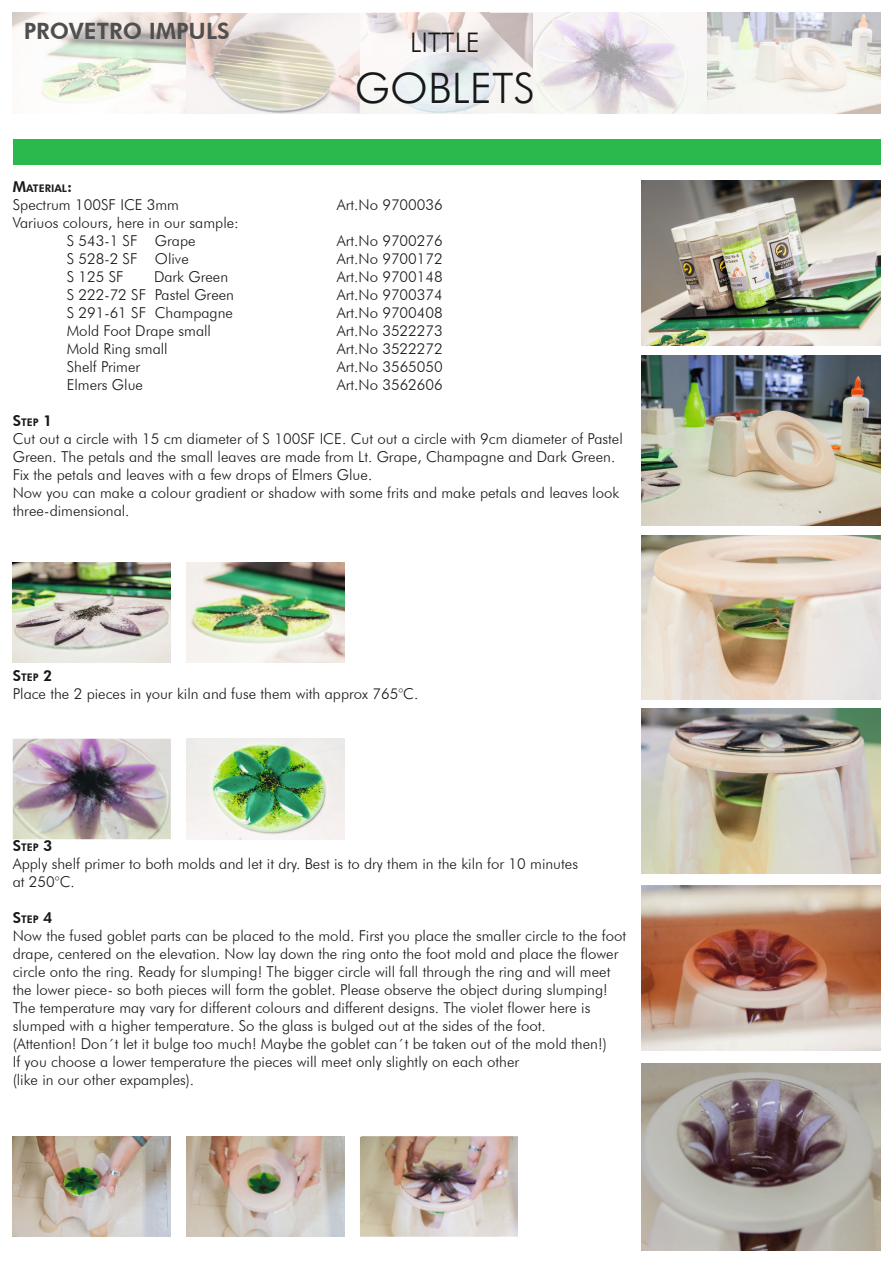
<style>
.page{position:relative;width:893px;height:1263px;background:#fff}
.page>*{position:absolute;margin:0;border:0;box-sizing:border-box;transform-origin:0 0}
.t1{font:300 42px "Futura BT";color:#171818}
.t2{font:300 27px "Futura BT";color:#171818}
.t3{font:800 22.5px "Futura BT";color:#504f4f}
.t4{font:300 15px/18px "Futura BT";color:#171818}
.t5{font:800 10.5px "Futura BT";color:#171818}
.s1{font-size:15px}
</style>
<div class="page">
<div style="left:13px;top:139px;width:867px;height:25px;background:#2bb94e"></div>
<img style="left:13px;top:13px;width:867px;height:101px">
<img style="left:642px;top:180px;width:238px;height:166px">
<img style="left:642px;top:355px;width:238px;height:170px">
<img style="left:642px;top:886px;width:238px;height:164px">
<img style="left:642px;top:535px;width:238px;height:165px">
<img style="left:642px;top:1063px;width:238px;height:187px">
<img style="left:642px;top:709px;width:238px;height:165px">
<img style="left:360px;top:1136px;width:158px;height:101px">
<img style="left:13px;top:1136px;width:158px;height:101px">
<img style="left:186px;top:1136px;width:158px;height:101px">
<img style="left:13px;top:562px;width:158px;height:101px">
<img style="left:186px;top:562px;width:158px;height:101px">
<img style="left:13px;top:739px;width:158px;height:100px">
<img style="left:186px;top:739px;width:158px;height:100px">
<h3 class="t3" style="left:24px;top:18px;width:207px">PROVETRO IMPULS</h3>
<h2 class="t2" style="left:410px;top:26px;width:71px">LITTLE</h2>
<h1 class="t1" style="left:355px;top:62px;width:182px">GOBLETS</h1>
<p class="t5" style="left:13px;top:182px;width:61px"><span class="s1">M</span>ATERIAL<span class="s1">:</span></p>
<p class="t4" style="left:13px;top:195px;width:168px">Spectrum 100SF ICE 3mm</p>
<p class="t4" style="left:337px;top:195px;width:108px">Art.No 9700036</p>
<p class="t4" style="left:67px;top:213px;width:174px;text-indent:-54px">Variuos colours, here in our sample:<br>S 543-1 SF Grape</p>
<p class="t4" style="left:337px;top:231px;width:108px">Art.No 9700276</p>
<p class="t4" style="left:67px;top:249px;width:124px">S 528-2 SF Olive</p>
<p class="t4" style="left:337px;top:249px;width:108px">Art.No 9700172</p>
<p class="t4" style="left:67px;top:267px;width:59px">S 125 SF</p>
<p class="t4" style="left:154px;top:267px;width:76px">Dark Green</p>
<p class="t4" style="left:337px;top:267px;width:108px">Art.No 9700148</p>
<p class="t4" style="left:67px;top:285px;width:169px">S 222-72 SF Pastel Green</p>
<p class="t4" style="left:337px;top:285px;width:108px">Art.No 9700374</p>
<p class="t4" style="left:67px;top:303px;width:168px">S 291-61 SF Champagne</p>
<p class="t4" style="left:337px;top:303px;width:108px">Art.No 9700408</p>
<p class="t4" style="left:67px;top:321px;width:146px">Mold Foot Drape small</p>
<p class="t4" style="left:337px;top:321px;width:108px">Art.No 3522273</p>
<p class="t4" style="left:67px;top:339px;width:102px">Mold Ring small</p>
<p class="t4" style="left:337px;top:339px;width:108px">Art.No 3522272</p>
<p class="t4" style="left:67px;top:357px;width:75px">Shelf Primer</p>
<p class="t4" style="left:337px;top:357px;width:108px">Art.No 3565050</p>
<p class="t4" style="left:67px;top:375px;width:78px">Elmers Glue</p>
<p class="t4" style="left:337px;top:375px;width:108px">Art.No 3562606</p>
<p class="t5" style="left:13px;top:416px;width:41px"><span class="s1">S</span>TEP <span class="s1">1</span></p>
<p class="t4" style="left:13px;top:429px;width:612px">Cut out a circle with 15 cm diameter of S 100SF ICE. Cut out a circle with 9cm diameter of Pastel Green. The petals and the small leaves are made from Lt. Grape, Champagne and Dark Green.<br>Fix the petals and leaves with a few drops of Elmers Glue.<br>Now you can make a colour gradient or shadow with some frits and make petals and leaves look three-dimensional.</p>
<p class="t5" style="left:13px;top:671px;width:41px"><span class="s1">S</span>TEP <span class="s1">2</span></p>
<p class="t4" style="left:13px;top:685px;width:407px">Place the 2 pieces in your kiln and fuse them with approx 765°C.</p>
<p class="t5" style="left:13px;top:840px;width:41px"><span class="s1">S</span>TEP <span class="s1">3</span></p>
<p class="t4" style="left:13px;top:854px;width:567px">Apply shelf primer to both molds and let it dry. Best is to dry them in the kiln for 10 minutes at 250°C.</p>
<p class="t5" style="left:13px;top:912px;width:41px"><span class="s1">S</span>TEP <span class="s1">4</span></p>
<p class="t4" style="left:13px;top:926px;width:615px">Now the fused goblet parts can be placed to the mold. First you place the smaller circle to the foot drape, centered on the elevation. Now lay down the ring onto the foot mold and place the flower circle onto the ring. Ready for slumping! The bigger circle will fall through the ring and will meet the lower piece- so both pieces will form the goblet. Please observe the object during slumping!<br>The temperature may vary for different colours and different designs. The violet flower here is slumped with a higher temperature. So the glass is bulged out at the sides of the foot.<br>(Attention! Don´t let it bulge too much! Maybe the goblet can´t be taken out of the mold then!)<br>If you choose a lower temperature the pieces will meet only slightly on each other<br>(like in our other expamples).</p>
</div>
